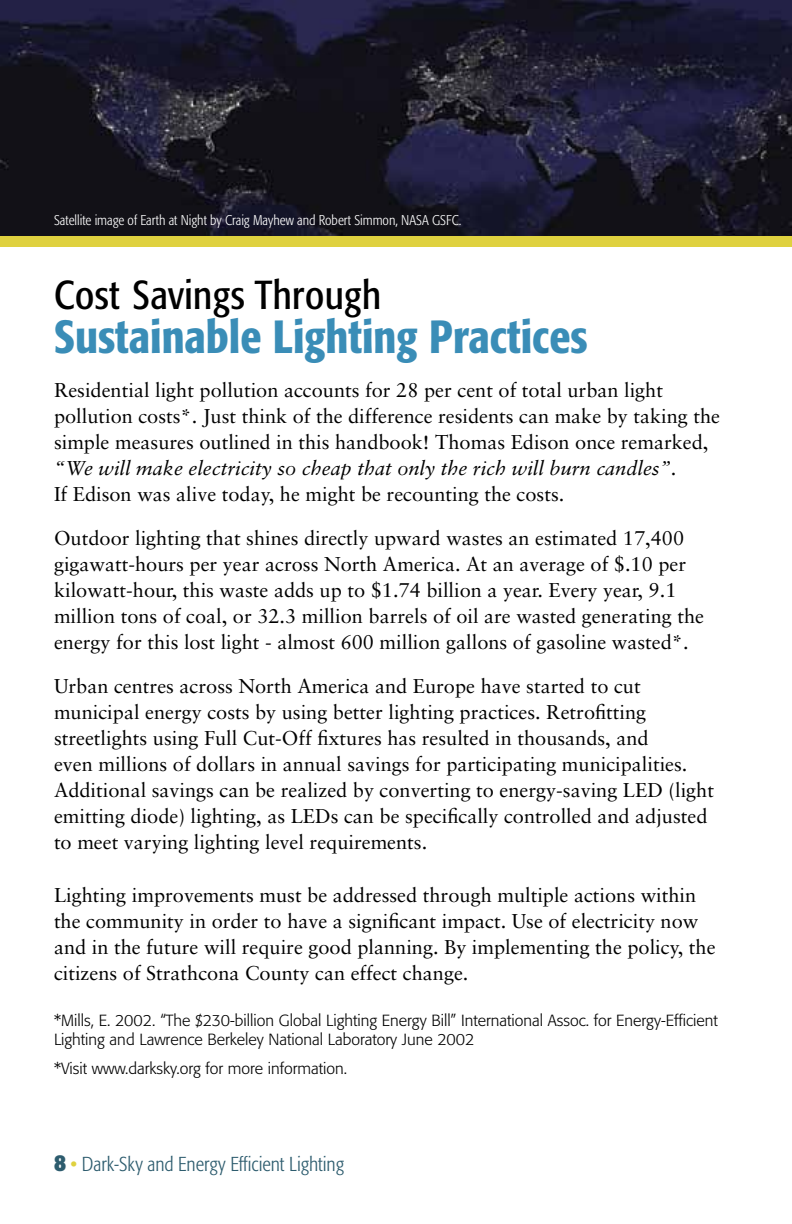
<style>
.page{position:relative;width:792px;height:1224px;background:#fff}
.page>*{position:absolute;margin:0;border:0;box-sizing:border-box;transform-origin:0 0}
.t1{font:500 condensed 46px "Formata";color:#3a8db7}
.t2{font:condensed 40px "Formata";letter-spacing:.01em;color:#000}
.t3{font:20px/26px "Sabon";color:#000}
.t4{font:300 condensed 20px "Formata";color:#2d5c6e}
.t5{font:300 16px/19.2px "Formata";color:#000}
.t6{font:300 condensed 14px "Formata";color:#fff}
.s1{font-style:italic}
.s2{font-weight:700;font-size:24px}
.s3{font-weight:400;color:#dfd13f}
</style>
<div class="page">
<div style="left:0;top:224px;width:792px;height:23px;background:#dfd13f"></div>
<img style="left:0;top:0;width:792px;height:236px">
<p class="t6" style="left:54px;top:212px;width:409px">Satellite image of Earth at Night by Craig Mayhew and Robert Simmon, NASA GSFC.</p>
<h2 class="t2" style="left:54px;top:271px;width:329px">Cost Savings Through</h2>
<h1 class="t1" style="left:54px;top:309px;width:535px">Sustainable Lighting Practices</h1>
<p class="t3" style="left:54px;top:377px;width:668px">Residential light pollution accounts for 28 per cent of total urban light pollution costs*. Just think of the difference residents can make by taking the simple measures outlined in this handbook! Thomas Edison once remarked, <span class="s1">“We will make electricity so cheap that only the rich will burn candles”</span>.<br>If Edison was alive today, he might be recounting the costs.</p>
<p class="t3" style="left:54px;top:525px;width:652px">Outdoor lighting that shines directly upward wastes an estimated 17,400 gigawatt-hours per year across North America. At an average of $.10 per kilowatt-hour, this waste adds up to $1.74 billion a year. Every year, 9.1 million tons of coal, or 32.3 million barrels of oil are wasted generating the energy for this lost light - almost 600 million gallons of gasoline wasted*.</p>
<p class="t3" style="left:54px;top:673px;width:662px">Urban centres across North America and Europe have started to cut municipal energy costs by using better lighting practices. Retrofitting streetlights using Full Cut-Off fixtures has resulted in thousands, and<br>even millions of dollars in annual savings for participating municipalities.<br>Additional savings can be realized by converting to energy-saving LED (light emitting diode) lighting, as LEDs can be specifically controlled and adjusted to meet varying lighting level requirements.</p>
<p class="t3" style="left:54px;top:882px;width:663px">Lighting improvements must be addressed through multiple actions within the community in order to have a significant impact. Use of electricity now and in the future will require good planning. By implementing the policy, the citizens of Strathcona County can effect change.</p>
<p class="t5" style="left:54px;top:1011px;width:665px">*Mills, E. 2002. “The $230-billion Global Lighting Energy Bill” International Assoc. for Energy-Efficient<br>Lighting and Lawrence Berkeley National Laboratory June 2002</p>
<p class="t5" style="left:54px;top:1059px;width:295px">*Visit www.darksky.org for more information.</p>
<p class="t4" style="left:54px;top:1153px;width:292px"><span class="s2">8</span> <span class="s3">•</span> Dark-Sky and Energy Efficient Lighting</p>
</div>
